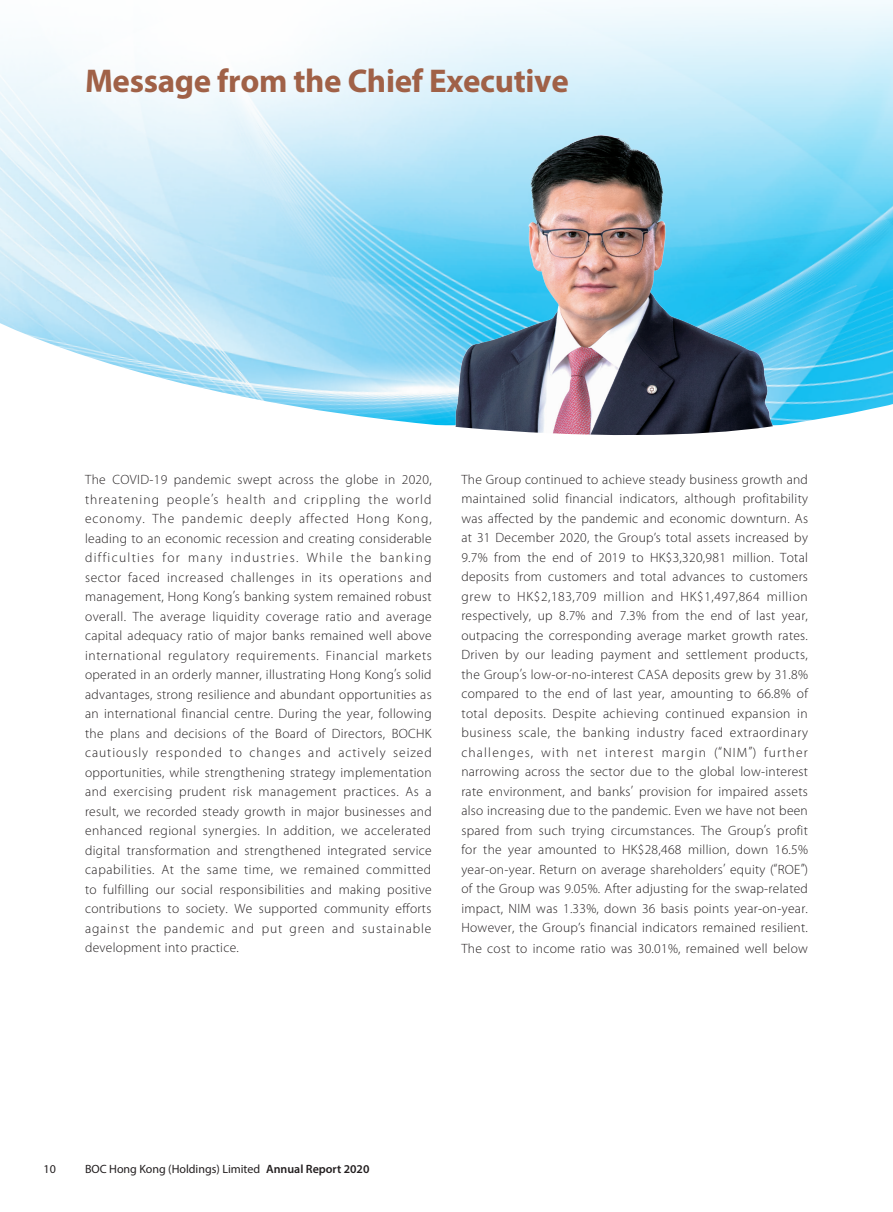
<style>
.page{position:relative;width:893px;height:1212px;background:#fff}
.page>*{position:absolute;margin:0;border:0;box-sizing:border-box;transform-origin:0 0}
.t1{font:700 33px "Myriad Pro";letter-spacing:-.01em;color:#a06147}
.t2{font:300 13.5px/19.5px "Myriad Pro";letter-spacing:.02em;color:#231f20;text-align:justify}
.t3{font:12px "Myriad Pro";color:#231f20}
.s1{font-weight:600}
</style>
<div class="page">
<img style="left:0;top:0;width:893px;height:313px">
<img style="left:442px;top:135px;width:341px;height:178px">
<svg style="left:0;top:313px;width:893px;height:122px"></svg>
<h1 class="t1" style="left:85px;top:60px;width:485px">Message from the Chief Executive</h1>
<p class="t2" style="left:85px;top:470px;width:348px">The COVID-19 pandemic swept across the globe in 2020, threatening people’s health and crippling the world economy. The pandemic deeply affected Hong Kong, leading to an economic recession and creating considerable difficulties for many industries. While the banking sector faced increased challenges in its operations and management, Hong Kong’s banking system remained robust overall. The average liquidity coverage ratio and average capital adequacy ratio of major banks remained well above international regulatory requirements. Financial markets operated in an orderly manner, illustrating Hong Kong’s solid advantages, strong resilience and abundant opportunities as an international financial centre. During the year, following the plans and decisions of the Board of Directors, BOCHK cautiously responded to changes and actively seized opportunities, while strengthening strategy implementation and exercising prudent risk management practices. As a result, we recorded steady growth in major businesses and enhanced regional synergies. In addition, we accelerated digital transformation and strengthened integrated service capabilities. At the same time, we remained committed to fulfilling our social responsibilities and making positive contributions to society. We supported community efforts against the pandemic and put green and sustainable development into practice.</p>
<p class="t2" style="left:461px;top:470px;width:348px">The Group continued to achieve steady business growth and maintained solid financial indicators, although profitability was affected by the pandemic and economic downturn. As at 31 December 2020, the Group’s total assets increased by 9.7% from the end of 2019 to HK$3,320,981 million. Total deposits from customers and total advances to customers grew to HK$2,183,709 million and HK$1,497,864 million respectively, up 8.7% and 7.3% from the end of last year, outpacing the corresponding average market growth rates.<br>Driven by our leading payment and settlement products, the Group’s low-or-no-interest CASA deposits grew by 31.8% compared to the end of last year, amounting to 66.8% of total deposits. Despite achieving continued expansion in business scale, the banking industry faced extraordinary challenges, with net interest margin (“NIM”) further narrowing across the sector due to the global low-interest rate environment, and banks’ provision for impaired assets also increasing due to the pandemic. Even we have not been spared from such trying circumstances. The Group’s profit for the year amounted to HK$28,468 million, down 16.5% year-on-year. Return on average shareholders’ equity (“ROE”) of the Group was 9.05%. After adjusting for the swap-related impact, NIM was 1.33%, down 36 basis points year-on-year.<br>However, the Group’s financial indicators remained resilient.<br>The cost to income ratio was 30.01%, remained well below</p>
<p class="t3" style="left:44px;top:1161px;width:14px">10</p>
<p class="t3" style="left:85px;top:1161px;width:286px">BOC Hong Kong (Holdings) Limited <span class="s1">Annual Report 2020</span></p>
</div>
